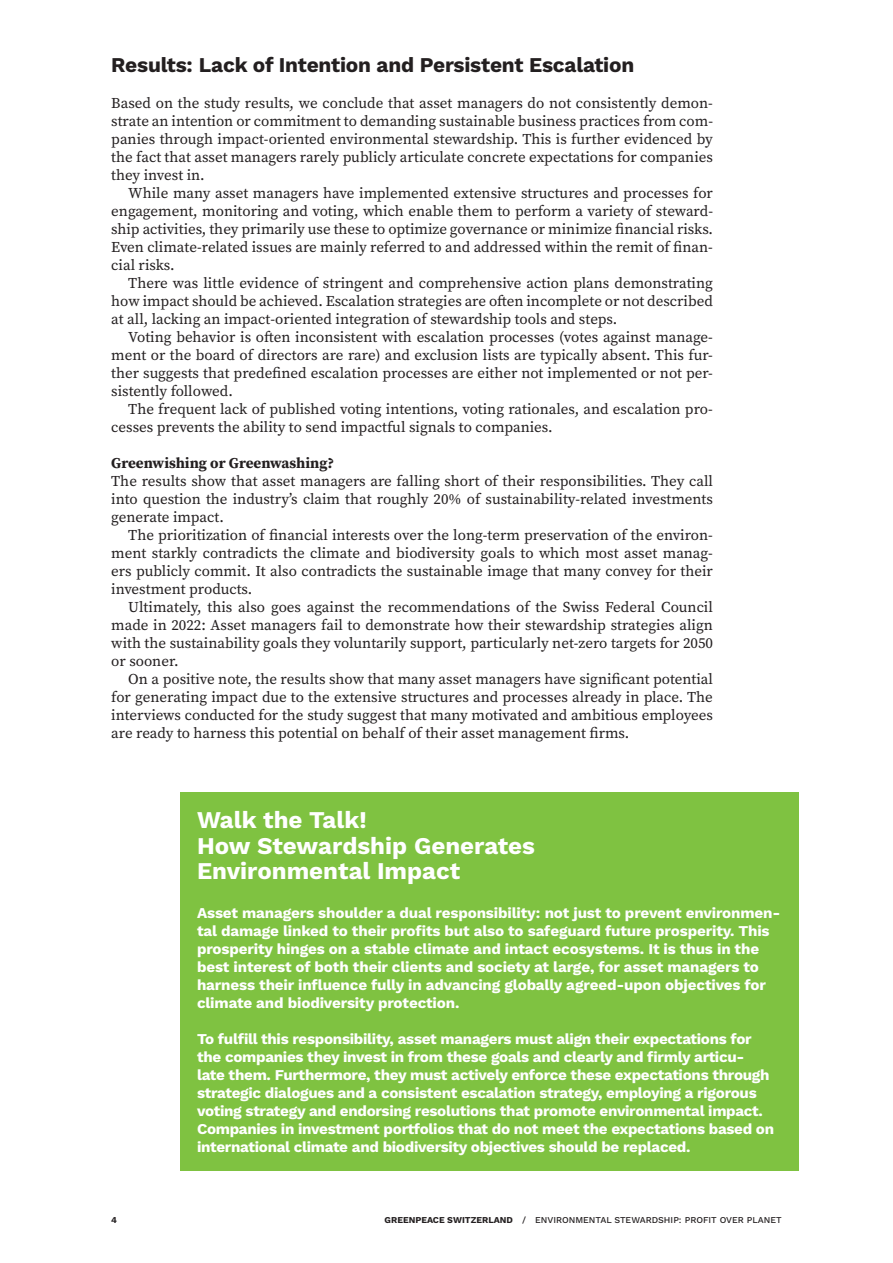
<style>
.page{position:relative;width:893px;height:1263px;background:#fff}
.page>*{position:absolute;margin:0;border:0;box-sizing:border-box;transform-origin:0 0}
.t1{font:700 24px/25.5px "Work Sans";color:#fff}
.t2{font:700 21px "Work Sans";letter-spacing:-.01em;color:#231f20}
.t3{font:15px/18px "Source Serif Pro";color:#231f20;text-align:justify}
.t4{font:700 15px/18px "Work Sans";letter-spacing:-.02em;color:#fff}
.t5{font:700 15px "Source Serif Pro";color:#231f20}
.t6{font:500 9px "Work Sans";color:#231f20}
.t7{font:700 9px "Work Sans";color:#231f20}
.s1{font-weight:700}
</style>
<div class="page">
<div style="left:180px;top:792px;width:619px;height:378px;background:#7fc241"></div>
<h2 class="t2" style="left:111px;top:53px;width:525px">Results: Lack of Intention and Persistent Escalation</h2>
<p class="t3" style="left:111px;top:94px;width:603px">Based on the study results, we conclude that asset managers do not consistently demon&shy;strate an intention or commitment to demanding sustainable business practices from com&shy;panies through impact-oriented environmental stewardship. This is further evidenced by the fact that asset managers rarely publicly articulate concrete expectations for companies they invest in.</p>
<p class="t3" style="left:111px;top:184px;width:603px;text-indent:17px">While many asset managers have implemented extensive structures and processes for engagement, monitoring and voting, which enable them to perform a variety of steward&shy;ship activities, they primarily use these to optimize governance or minimize financial risks.<br>Even climate-related issues are mainly referred to and addressed within the remit of finan&shy;cial risks.</p>
<p class="t3" style="left:111px;top:274px;width:603px;text-indent:17px">There was little evidence of stringent and comprehensive action plans demonstrating how impact should be achieved. Escalation strategies are often incomplete or not described at all, lacking an impact-oriented integration of stewardship tools and steps.</p>
<p class="t3" style="left:111px;top:328px;width:603px;text-indent:17px">Voting behavior is often inconsistent with escalation processes (votes against manage&shy;ment or the board of directors are rare) and exclusion lists are typically absent. This fur&shy;ther suggests that predefined escalation processes are either not implemented or not per&shy;sistently followed.</p>
<p class="t3" style="left:111px;top:400px;width:603px;text-indent:17px">The frequent lack of published voting intentions, voting rationales, and escalation pro&shy;cesses prevents the ability to send impactful signals to companies.</p>
<p class="t5" style="left:111px;top:453px;width:225px">Greenwishing or Greenwashing?</p>
<p class="t3" style="left:111px;top:472px;width:603px">The results show that asset managers are falling short of their responsibilities. They call into question the industry’s claim that roughly 20% of sustainability-related investments generate impact.</p>
<p class="t3" style="left:111px;top:526px;width:603px;text-indent:17px">The prioritization of financial interests over the long-term preservation of the environ&shy;ment starkly contradicts the climate and biodiversity goals to which most asset manag&shy;ers publicly commit. It also contradicts the sustainable image that many convey for their investment products.</p>
<p class="t3" style="left:111px;top:598px;width:603px;text-indent:17px">Ultimately, this also goes against the recommendations of the Swiss Federal Council made in 2022: Asset managers fail to demonstrate how their stewardship strategies align with the sustainability goals they voluntarily support, particularly net-zero targets for 2050 or sooner.</p>
<p class="t3" style="left:111px;top:670px;width:603px;text-indent:17px">On a positive note, the results show that many asset managers have significant potential for generating impact due to the extensive structures and processes already in place. The interviews conducted for the study suggest that many motivated and ambitious employees are ready to harness this potential on behalf of their asset management firms.</p>
<h1 class="t1" style="left:197px;top:808px;width:340px">Walk the Talk!<br>How Stewardship Generates<br>Environmental Impact</h1>
<p class="t4" style="left:197px;top:905px;width:585px">Asset managers shoulder a dual responsibility: not just to prevent environmen&shy;tal damage linked to their profits but also to safeguard future prosperity. This prosperity hinges on a stable climate and intact ecosystems. It is thus in the best interest of both their clients and society at large, for asset managers to harness their influence fully in advancing globally agreed-upon objectives for climate and biodiversity protection.</p>
<p class="t4" style="left:197px;top:1031px;width:579px">To fulfill this responsibility, asset managers must align their expectations for the companies they invest in from these goals and clearly and firmly articu&shy;late them. Furthermore, they must actively enforce these expectations through strategic dialogues and a consistent escalation strategy, employing a rigorous voting strategy and endorsing resolutions that promote environmental impact.<br>Companies in investment portfolios that do not meet the expectations based on international climate and biodiversity objectives should be replaced.</p>
<p class="t7" style="left:111px;top:1214px;width:7px">4</p>
<p class="t6" style="left:385px;top:1214px;width:399px"><span class="s1">GREENPEACE SWITZERLAND</span> / ENVIRONMENTAL STEWARDSHIP: PROFIT OVER PLANET</p>
</div>
